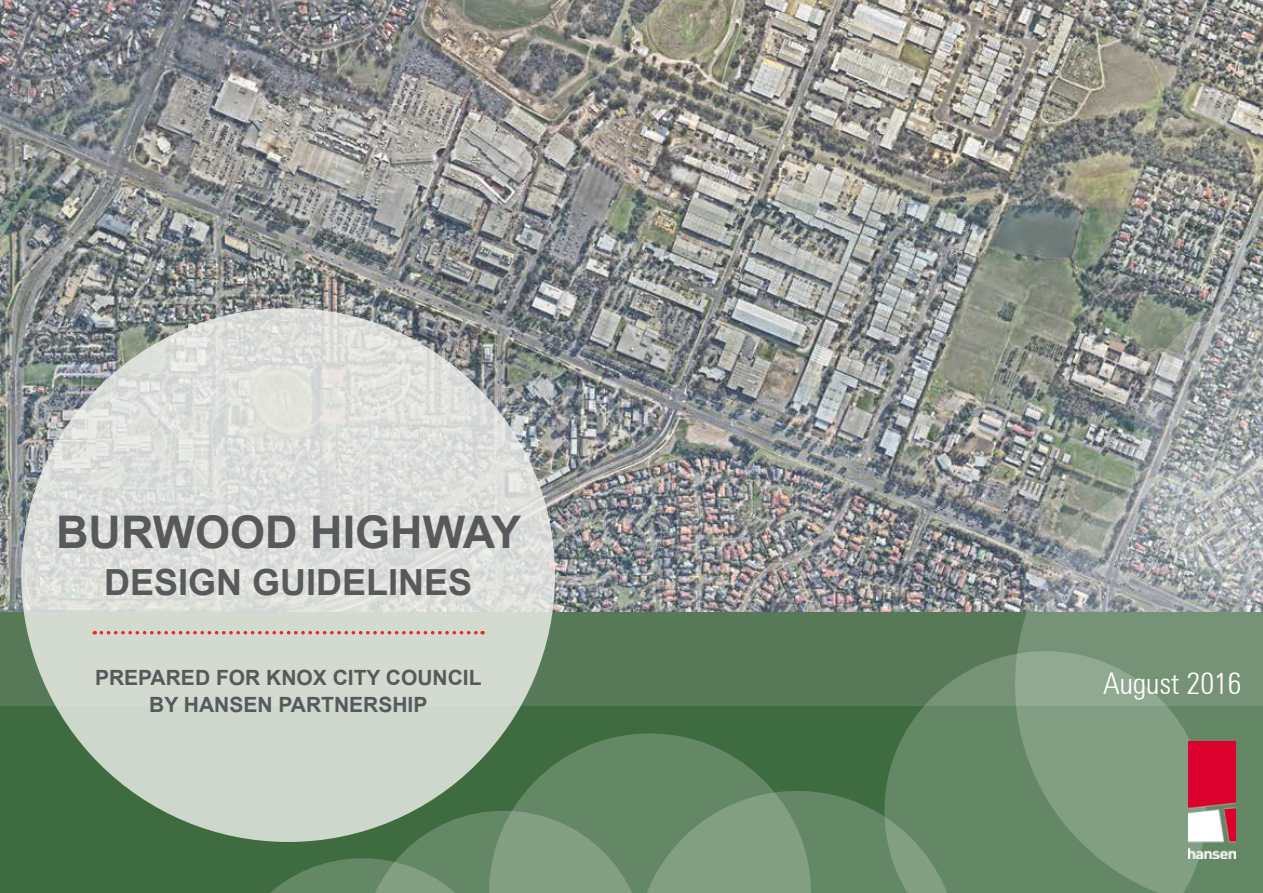
<style>
.page{position:relative;width:1263px;height:893px;background:#fff}
.page>*{position:absolute;margin:0;border:0;box-sizing:border-box;transform-origin:0 0}
.t1{font:700 45px "Arial";color:#58595b}
.t2{font:700 36px "Arial";color:#58595b}
.t3{font:300 condensed 30px "Zurich BT";color:#fff}
.t4{font:700 21px/27px "Arial";color:#58595b;text-align:center}
</style>
<div class="page">
<img style="left:0;top:0;width:1263px;height:612px">
<div style="left:0;top:612px;width:1263px;height:281px;background:#577957"></div>
<div style="left:0;top:706px;width:1263px;height:187px;background:#3f6b41"></div>
<svg style="left:1132px;top:287px;width:131px;height:172px;background:#9a9e9d"></svg>
<svg style="left:886px;top:654px;width:129px;height:239px;fill:#648866"></svg>
<svg style="left:1015px;top:459px;width:248px;height:434px;background:#889c8a"></svg>
<svg style="left:483px;top:728px;width:290px;height:63px;fill:#648866"></svg>
<svg style="left:224px;top:791px;width:734px;height:102px"></svg>
<svg style="left:21px;top:308px;width:534px;height:534px;background:#d7dcd6"></svg>
<svg style="left:101px;top:631px;width:382px;height:3px"></svg>
<img style="left:1188px;top:742px;width:47px;height:116px">
<h1 class="t1" style="left:56px;top:503px;width:467px">BURWOOD HIGHWAY</h1>
<h2 class="t2" style="left:104px;top:558px;width:370px">DESIGN GUIDELINES</h2>
<p class="t4" style="left:95px;top:665px;width:388px">PREPARED FOR KNOX CITY COUNCIL<br>BY HANSEN PARTNERSHIP</p>
<h3 class="t3" style="left:1103px;top:665px;width:140px">August 2016</h3>
</div>
